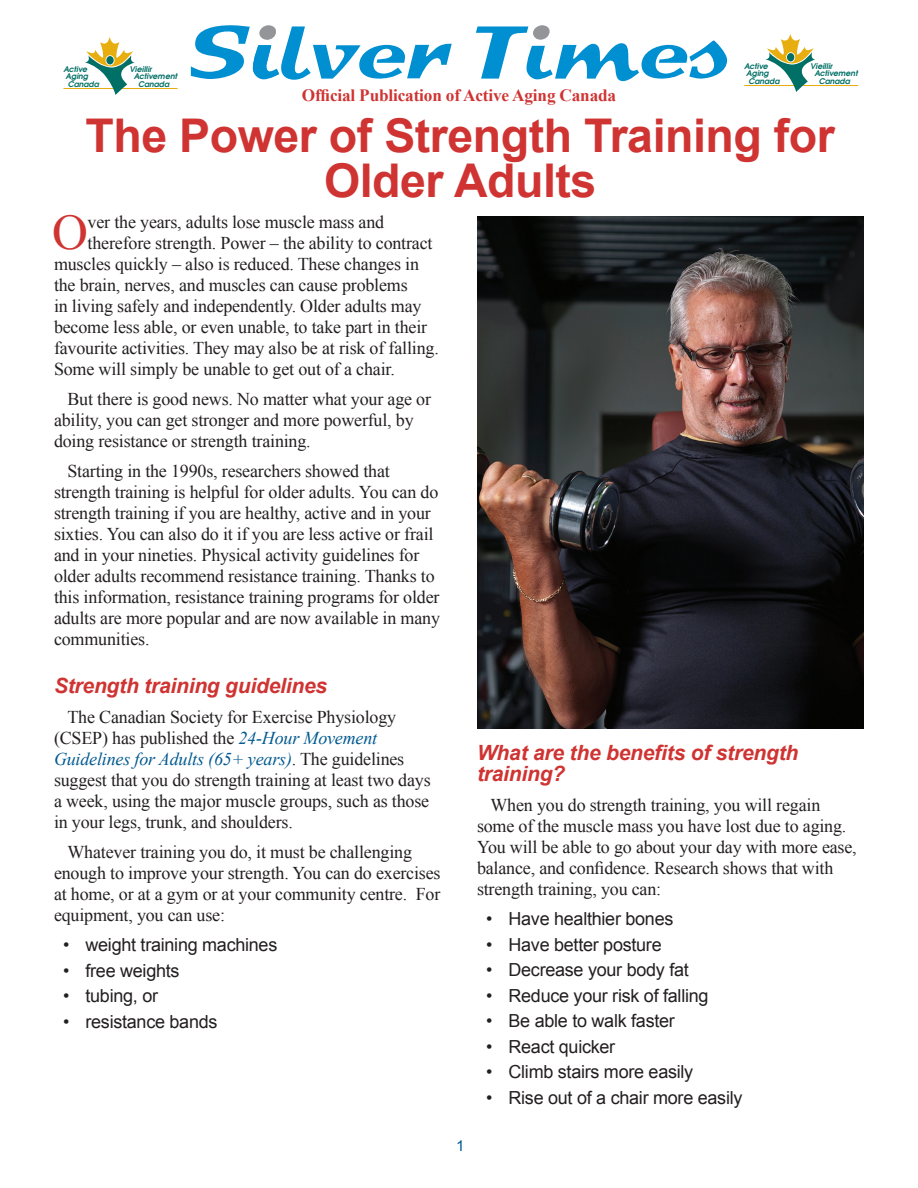
<style>
.page{position:relative;width:918px;height:1188px;background:#fff}
.page>*{position:absolute;margin:0;border:0;box-sizing:border-box;transform-origin:0 0}
._1st_paragraph{font:49.65px "Times New Roman";color:#cf3432}
.HL{font:700 46.5px/45px "Arial";letter-spacing:-.01em;color:#cf3432;text-align:center}
.SubHL{font:italic 700 21px/21px "Arial";letter-spacing:-.01em;color:#cf3432}
.body_copy{font:18px/21px "Times New Roman";letter-spacing:-.01em;color:#231f20}
._1st_paragraph-2{font:18px "Times New Roman";letter-spacing:-.01em;color:#231f20}
.bullet{font:18px "Arial";letter-spacing:-.015em;color:#231f20}
.t1{font:700 17.25px "Times New Roman";letter-spacing:-.01em;color:#cf3432}
.t2{font:15px "Arial";color:#005990}
.t3{font:italic 600 7.8px/7.8px "Avant Garde";color:#006f65}
.s1{font-style:italic;color:#005990}
</style>
<div class="page">
<svg style="left:191px;top:25px;width:261px;height:55px"></svg>
<svg style="left:476px;top:25px;width:251px;height:56px"></svg>
<hr style="left:63px;top:88px;width:115px;height:1px;background:#e8ae0f">
<svg style="left:85px;top:37px;width:50px;height:58px"></svg>
<svg style="left:106px;top:55px;width:9px;height:10px"></svg>
<div style="left:106px;top:56px;width:8px;height:8px;background:#006f65;border-radius:50%"></div>
<hr style="left:744px;top:85px;width:114px;height:1px;background:#e8ae0f">
<svg style="left:766px;top:34px;width:49px;height:58px"></svg>
<svg style="left:786px;top:52px;width:9px;height:10px"></svg>
<div style="left:787px;top:53px;width:7px;height:8px;background:#006f65;border-radius:50%"></div>
<img style="left:477px;top:216px;width:387px;height:513px">
<p class="t3" style="left:63px;top:65px;width:37px">Active<br>Aging<br>Canada</p>
<p class="t3" style="left:129px;top:65px;width:24px">Vieillir</p>
<p class="t3" style="left:134px;top:72px;width:45px">Activement</p>
<p class="t3" style="left:138px;top:80px;width:33px">Canada</p>
<p class="t1" style="left:302px;top:83px;width:316px">Official Publication of Active Aging Canada</p>
<p class="t3" style="left:744px;top:62px;width:37px">Active<br>Aging<br>Canada</p>
<p class="t3" style="left:810px;top:62px;width:24px">Vieillir</p>
<p class="t3" style="left:814px;top:69px;width:45px">Activement</p>
<p class="t3" style="left:819px;top:77px;width:33px">Canada</p>
<p class="HL" style="left:86px;top:115px;width:751px">The Power of Strength Training for<br>Older Adults</p>
<p class="_1st_paragraph" style="left:52px;top:199px;width:37px">O</p>
<p class="_1st_paragraph-2" style="left:88px;top:210px;width:298px">ver the years, adults lose muscle mass and</p>
<p class="_1st_paragraph-2" style="left:88px;top:231px;width:346px">therefore strength. Power – the ability to contract</p>
<p class="_1st_paragraph-2" style="left:54px;top:252px;width:367px">muscles quickly – also is reduced. These changes in</p>
<p class="_1st_paragraph-2" style="left:54px;top:273px;width:355px">the brain, nerves, and muscles can cause problems</p>
<p class="_1st_paragraph-2" style="left:54px;top:294px;width:369px">in living safely and independently. Older adults may</p>
<p class="_1st_paragraph-2" style="left:54px;top:315px;width:375px">become less able, or even unable, to take part in their</p>
<p class="_1st_paragraph-2" style="left:54px;top:336px;width:386px">favourite activities. They may also be at risk of falling.</p>
<p class="_1st_paragraph-2" style="left:54px;top:357px;width:342px">Some will simply be unable to get out of a chair.</p>
<p class="body_copy" style="left:54px;top:389px;width:379px;text-indent:14px">But there is good news. No matter what your age or ability, you can get stronger and more powerful, by doing resistance or strength training.</p>
<p class="body_copy" style="left:54px;top:461px;width:388px;text-indent:14px">Starting in the 1990s, researchers showed that strength training is helpful for older adults. You can do strength training if you are healthy, active and in your sixties. You can also do it if you are less active or frail and in your nineties. Physical activity guidelines for older adults recommend resistance training. Thanks to this information, resistance training programs for older adults are more popular and are now available in many communities.</p>
<p class="SubHL" style="left:54px;top:676px;width:275px">Strength training guidelines</p>
<p class="body_copy" style="left:54px;top:707px;width:378px;text-indent:14px">The Canadian Society for Exercise Physiology (CSEP) has published the <span class="s1">24-Hour Movement Guidelines for Adults (65+ years)</span>. The guidelines suggest that you do strength training at least two days a week, using the major muscle groups, such as those in your legs, trunk, and shoulders.</p>
<p class="body_copy" style="left:54px;top:842px;width:388px;text-indent:14px">Whatever training you do, it must be challenging enough to improve your strength. You can do exercises at home, or at a gym or at your community centre. For equipment, you can use:</p>
<p class="bullet" style="left:63px;top:933px;width:216px">• weight training machines</p>
<p class="bullet" style="left:63px;top:959px;width:118px">• free weights</p>
<p class="bullet" style="left:63px;top:984px;width:97px">• tubing, or</p>
<p class="bullet" style="left:63px;top:1010px;width:156px">• resistance bands</p>
<p class="t2" style="left:456px;top:1136px;width:10px">1</p>
<p class="SubHL" style="left:477px;top:743px;width:323px">What are the benefits of strength training?</p>
<p class="body_copy" style="left:477px;top:795px;width:381px;text-indent:14px">When you do strength training, you will regain some of the muscle mass you have lost due to aging.<br>You will be able to go about your day with more ease, balance, and confidence. Research shows that with strength training, you can:</p>
<p class="bullet" style="left:486px;top:907px;width:189px">• Have healthier bones</p>
<p class="bullet" style="left:486px;top:933px;width:177px">• Have better posture</p>
<p class="bullet" style="left:486px;top:958px;width:204px">• Decrease your body fat</p>
<p class="bullet" style="left:486px;top:984px;width:224px">• Reduce your risk of falling</p>
<p class="bullet" style="left:486px;top:1009px;width:190px">• Be able to walk faster</p>
<p class="bullet" style="left:486px;top:1035px;width:131px">• React quicker</p>
<p class="bullet" style="left:486px;top:1060px;width:209px">• Climb stairs more easily</p>
<p class="bullet" style="left:486px;top:1086px;width:258px">• Rise out of a chair more easily</p>
</div>
